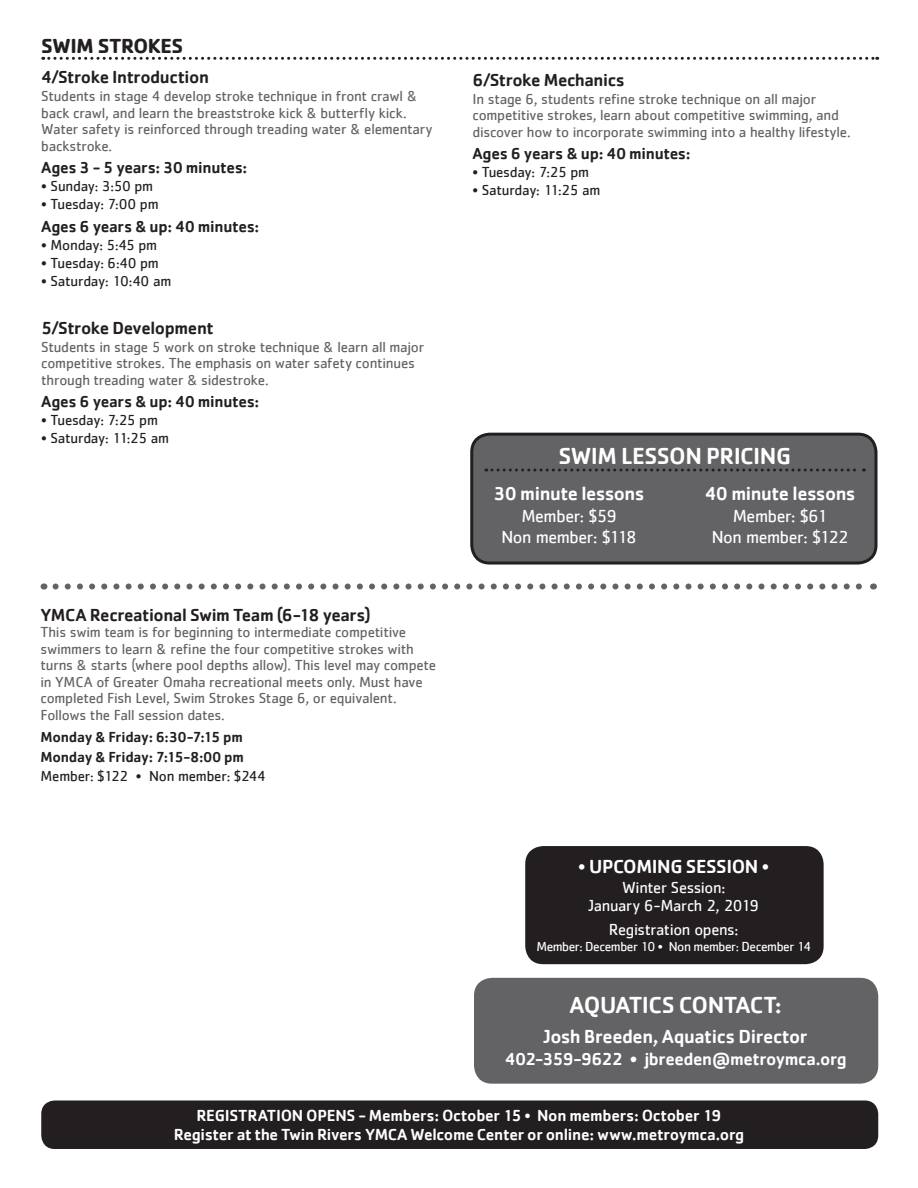
<style>
.page{position:relative;width:918px;height:1188px;background:#fff}
.page>*{position:absolute;margin:0;border:0;box-sizing:border-box;transform-origin:0 0}
.t1{font:500 24px "Cachet";letter-spacing:-.02em;color:#fff}
.t2{font:700 21px "Cachet";letter-spacing:-.02em;color:#231f20}
.t3{font:500 19.5px "Cachet";letter-spacing:-.025em;color:#fff}
.t4{font:500 18px "Cachet";letter-spacing:-.025em;color:#231f20}
.t5{font:18px/21.6px "Cachet";letter-spacing:-.025em;color:#fff;text-align:center}
.t6{font:500 18px "Cachet";letter-spacing:-.025em;color:#fff}
.t7{font:500 16.5px/19.8px "Cachet";letter-spacing:-.015em;color:#fff;text-align:center}
.t8{font:500 16.5px "Cachet";letter-spacing:-.02em;color:#231f20}
.t9{font:16.5px/18px "Cachet";letter-spacing:-.025em;color:#fff;text-align:center}
.t10{font:15px/16.5px "Cachet";letter-spacing:-.015em;color:#636366}
.t11{font:15px "Cachet";letter-spacing:-.015em;color:#231f20}
.t12{font:500 15px/19.5px "Cachet";letter-spacing:-.015em;color:#231f20}
.t13{font:13.5px "Cachet";letter-spacing:-.035em;color:#fff}
.s1{font-weight:400}
</style>
<div class="page">
<svg style="left:56px;top:584px;width:806px;height:6px"></svg>
<svg style="left:43px;top:57px;width:835px;height:3px"></svg>
<div style="left:41px;top:1100px;width:837px;height:49px;background:#231f20;border-radius:14px"></div>
<div style="left:474px;top:978px;width:404px;height:106px;background:#636366;border-radius:18px"></div>
<div style="left:472px;top:434px;width:404px;height:129px;background:#636366;border-radius:18px"></div>
<div style="left:470px;top:433px;width:408px;height:132px;border:3px solid #231f20;border-radius:18px"></div>
<svg style="left:486px;top:469px;width:378px;height:3px"></svg>
<div style="left:525px;top:846px;width:299px;height:118px;background:#231f20;border-radius:18px"></div>
<h2 class="t2" style="left:41px;top:33px;width:144px">SWIM STROKES</h2>
<p class="t4" style="left:41px;top:66px;width:169px">4/Stroke Introduction</p>
<p class="t10" style="left:41px;top:88px;width:393px">Students in stage 4 develop stroke technique in front crawl &amp; back crawl, and learn the breaststroke kick &amp; butterfly kick.<br>Water safety is reinforced through treading water &amp; elementary backstroke.</p>
<p class="t8" style="left:41px;top:158px;width:208px">Ages 3 - 5 years: 30 minutes:</p>
<p class="t11" style="left:41px;top:178px;width:113px">• Sunday: 3:50 pm</p>
<p class="t11" style="left:41px;top:196px;width:119px">• Tuesday: 7:00 pm</p>
<p class="t8" style="left:41px;top:216px;width:220px">Ages 6 years &amp; up: 40 minutes:</p>
<p class="t11" style="left:41px;top:236px;width:117px">• Monday: 5:45 pm</p>
<p class="t11" style="left:41px;top:254px;width:119px">• Tuesday: 6:40 pm</p>
<p class="t11" style="left:41px;top:272px;width:132px">• Saturday: 10:40 am</p>
<p class="t4" style="left:41px;top:317px;width:174px">5/Stroke Development</p>
<p class="t10" style="left:41px;top:338px;width:384px">Students in stage 5 work on stroke technique &amp; learn all major competitive strokes. The emphasis on water safety continues through treading water &amp; sidestroke.</p>
<p class="t8" style="left:41px;top:392px;width:220px">Ages 6 years &amp; up: 40 minutes:</p>
<p class="t11" style="left:41px;top:412px;width:118px">• Tuesday: 7:25 pm</p>
<p class="t11" style="left:41px;top:430px;width:129px">• Saturday: 11:25 am</p>
<p class="t4" style="left:40px;top:604px;width:332px">YMCA Recreational Swim Team (6-18 years)</p>
<p class="t10" style="left:40px;top:624px;width:397px">This swim team is for beginning to intermediate competitive swimmers to learn &amp; refine the four competitive strokes with turns &amp; starts (where pool depths allow). This level may compete in YMCA of Greater Omaha recreational meets only. Must have completed Fish Level, Swim Strokes Stage 6, or equivalent.<br>Follows the Fall session dates.</p>
<p class="t12" style="left:40px;top:727px;width:205px">Monday &amp; Friday: 6:30-7:15 pm<br>Monday &amp; Friday: 7:15-8:00 pm</p>
<p class="t11" style="left:40px;top:768px;width:227px">Member: $122 • Non member: $244</p>
<p class="t4" style="left:472px;top:69px;width:154px">6/Stroke Mechanics</p>
<p class="t10" style="left:472px;top:90px;width:380px">In stage 6, students refine stroke technique on all major competitive strokes, learn about competitive swimming, and discover how to incorporate swimming into a healthy lifestyle.</p>
<p class="t8" style="left:472px;top:144px;width:220px">Ages 6 years &amp; up: 40 minutes:</p>
<p class="t11" style="left:472px;top:164px;width:118px">• Tuesday: 7:25 pm</p>
<p class="t11" style="left:472px;top:182px;width:129px">• Saturday: 11:25 am</p>
<h1 class="t1" style="left:558px;top:441px;width:234px">SWIM LESSON PRICING</h1>
<h3 class="t3" style="left:494px;top:482px;width:152px">30 minute lessons</h3>
<p class="t5" style="left:501px;top:505px;width:137px">Member: $59<br>Non member: $118</p>
<h3 class="t3" style="left:705px;top:482px;width:153px">40 minute lessons</h3>
<p class="t5" style="left:712px;top:505px;width:139px">Member: $61<br>Non member: $122</p>
<h3 class="t3" style="left:578px;top:854px;width:192px"><span class="s1">•</span> UPCOMING SESSION <span class="s1">•</span></h3>
<p class="t9" style="left:588px;top:878px;width:172px">Winter Session:<br>January 6-March 2, 2019</p>
<p class="t9" style="left:609px;top:920px;width:131px">Registration opens:</p>
<p class="t13" style="left:536px;top:939px;width:276px">Member: December 10 • Non member: December 14</p>
<h1 class="t1" style="left:570px;top:990px;width:214px">AQUATICS CONTACT:</h1>
<h3 class="t3" style="left:544px;top:1025px;width:265px">Josh Breeden, Aquatics Director</h3>
<p class="t6" style="left:505px;top:1048px;width:344px">402-359-9622 • jbreeden@metroymca.org</p>
<p class="t7" style="left:174px;top:1105px;width:572px">REGISTRATION OPENS - Members: October 15 <span class="s1">•</span> Non members: October 19<br>Register at the Twin Rivers YMCA Welcome Center or online: www.metroymca.org</p>
</div>
